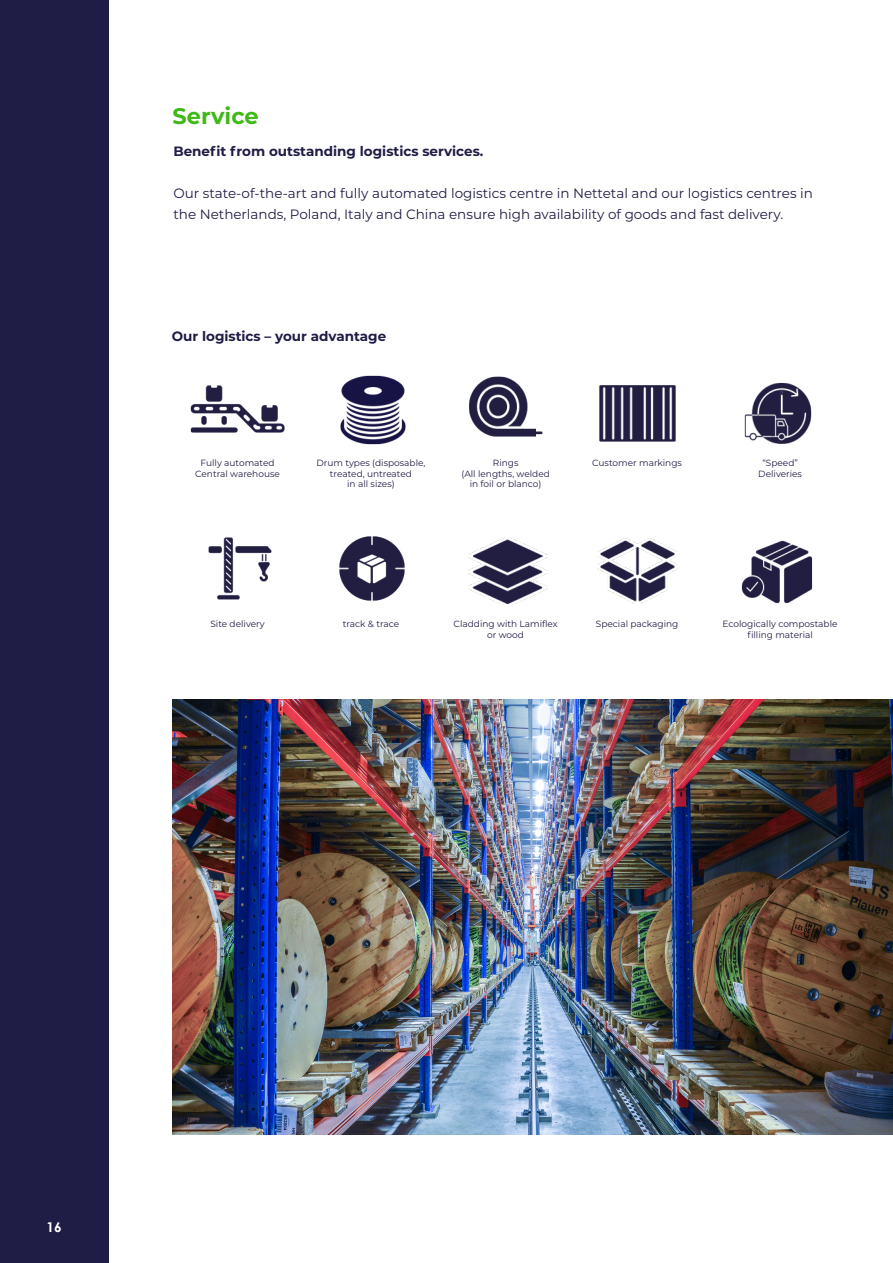
<style>
.page{position:relative;width:893px;height:1263px;background:#fff}
.page>*{position:absolute;margin:0;border:0;box-sizing:border-box;transform-origin:0 0}
.t1{font:700 22.5px "Montserrat";color:#3eb915}
.t2{font:13.5px/21px "Montserrat";color:#1f1c45}
.t3{font:700 13.5px "Montserrat";color:#1f1c45}
.t4{font:700 13.5px "Century Gothic";color:#fff}
.t5{font:9px/10.8px "Montserrat";color:#1f1c45;text-align:center}
</style>
<div class="page">
<div style="left:0;top:0;width:108px;height:1263px;background:#1f1c45"></div>
<img style="left:173px;top:699px;width:720px;height:436px">
<img style="left:190px;top:385px;width:95px;height:48px">
<img style="left:340px;top:375px;width:66px;height:70px">
<img style="left:469px;top:376px;width:74px;height:61px">
<img style="left:599px;top:385px;width:77px;height:57px">
<img style="left:744px;top:383px;width:68px;height:61px">
<img style="left:208px;top:537px;width:64px;height:63px">
<img style="left:339px;top:536px;width:66px;height:65px">
<img style="left:468px;top:537px;width:80px;height:67px">
<img style="left:598px;top:538px;width:79px;height:66px">
<img style="left:741px;top:540px;width:72px;height:64px">
<h1 class="t1" style="left:173px;top:99px;width:88px">Service</h1>
<h2 class="t3" style="left:173px;top:141px;width:311px">Benefit from outstanding logistics services.</h2>
<h2 class="t2" style="left:173px;top:182px;width:641px">Our state-of-the-art and fully automated logistics centre in Nettetal and our logistics centres in the Netherlands, Poland, Italy and China ensure high availability of goods and fast delivery.</h2>
<h2 class="t3" style="left:172px;top:326px;width:216px">Our logistics – your advantage</h2>
<p class="t5" style="left:195px;top:457px;width:86px">Fully automated<br>Central warehouse</p>
<p class="t5" style="left:316px;top:457px;width:110px">Drum types (disposable, treated, untreated<br>in all sizes)</p>
<p class="t5" style="left:461px;top:457px;width:90px">Rings<br>(All lengths, welded in foil or blanco)</p>
<p class="t5" style="left:592px;top:457px;width:91px">Customer markings</p>
<p class="t5" style="left:758px;top:457px;width:45px">“Speed”<br>Deliveries</p>
<p class="t5" style="left:210px;top:618px;width:56px">Site delivery</p>
<p class="t5" style="left:343px;top:618px;width:58px">track &amp; trace</p>
<p class="t5" style="left:454px;top:618px;width:106px">Cladding with Lamiflex or wood</p>
<p class="t5" style="left:596px;top:618px;width:84px">Special packaging</p>
<p class="t5" style="left:723px;top:618px;width:116px">Ecologically compostable filling material</p>
<h2 class="t4" style="left:46px;top:1217px;width:17px">16</h2>
</div>
